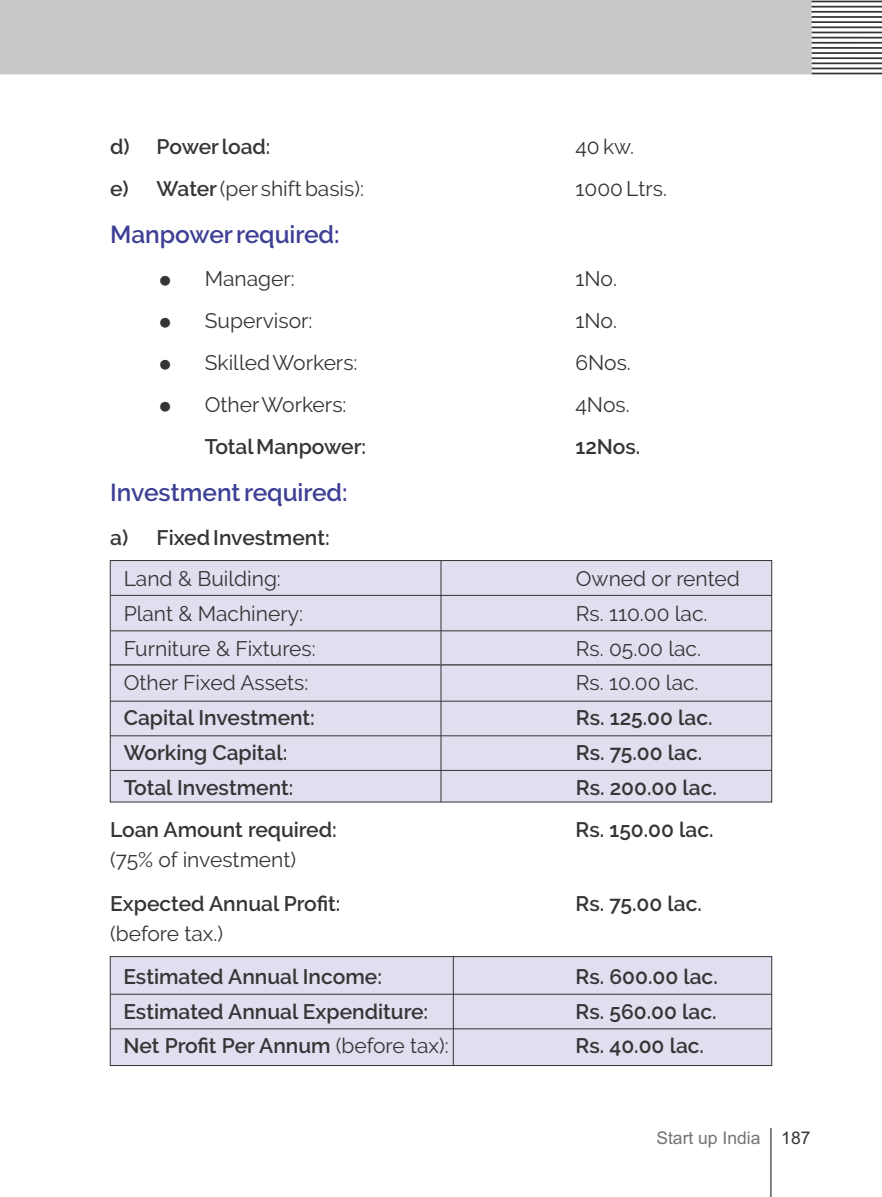
<style>
.page{position:relative;width:882px;height:1197px;background:#fff}
.page>*{position:absolute;margin:0;border:0;box-sizing:border-box;transform-origin:0 0}
.t1{font:600 24.5px "Raleway";color:#3e4095}
.t2{font:600 21px "Raleway";color:#373435}
.t3{font:21px "Raleway";color:#373435}
.t4{font:17.5px "Arial";color:#727376}
.s1{font-weight:600}
.s2{font-weight:400}
.s3{color:#373435}
</style>
<div class="page">
<div style="left:109px;top:666px;width:664px;height:137px;background:#e0deef"></div>
<hr style="left:110px;top:701px;width:662px;height:1px;background:#373435">
<hr style="left:110px;top:735px;width:662px;height:1px;background:#373435">
<hr style="left:110px;top:770px;width:662px;height:1px;background:#373435">
<hr style="left:441px;top:665px;width:1px;height:137px;background:#373435">
<div style="left:109px;top:560px;width:664px;height:106px;background:#e0deef"></div>
<hr style="left:110px;top:595px;width:662px;height:1px;background:#373435">
<hr style="left:110px;top:630px;width:662px;height:1px;background:#373435">
<hr style="left:441px;top:561px;width:1px;height:103px;background:#373435">
<div style="left:109px;top:956px;width:664px;height:110px;background:#e0deef"></div>
<hr style="left:453px;top:957px;width:1px;height:109px;background:#373435">
<hr style="left:110px;top:994px;width:662px;height:1px;background:#373435">
<hr style="left:110px;top:1028px;width:662px;height:1px;background:#373435">
<div style="left:0;top:0;width:810px;height:74px;background:#c7c9cb"></div>
<svg style="left:810px;top:0;width:72px;height:75px"></svg>
<hr style="left:770px;top:1128px;width:2px;height:69px;background:#727376">
<p class="t2" style="left:110px;top:134px;width:162px">d) Powerload:</p>
<p class="t3" style="left:576px;top:134px;width:60px">40 kw.</p>
<p class="t3" style="left:110px;top:176px;width:255px"><span class="s1">e) Water</span>(per shift basis):</p>
<p class="t3" style="left:576px;top:176px;width:93px">1000 Ltrs.</p>
<p class="t1" style="left:110px;top:220px;width:231px">Manpowerrequired:</p>
<p class="t3" style="left:205px;top:267px;width:92px">Manager:</p>
<p class="t3" style="left:576px;top:267px;width:43px">1No.</p>
<p class="t3" style="left:205px;top:309px;width:109px">Supervisor:</p>
<p class="t3" style="left:576px;top:309px;width:43px">1No.</p>
<p class="t3" style="left:205px;top:350px;width:154px">Skilled Workers:</p>
<p class="t3" style="left:576px;top:350px;width:57px">6Nos.</p>
<p class="t3" style="left:205px;top:392px;width:143px">OtherWorkers:</p>
<p class="t3" style="left:576px;top:392px;width:56px">4Nos.</p>
<p class="t2" style="left:205px;top:434px;width:163px">TotalManpower:</p>
<p class="t2" style="left:576px;top:434px;width:66px">12Nos.</p>
<p class="t1" style="left:110px;top:478px;width:239px">Investment required:</p>
<p class="t2" style="left:110px;top:525px;width:221px">a) Fixed Investment:</p>
<p class="t3" style="left:124px;top:566px;width:159px">Land &amp; Building:</p>
<p class="t3" style="left:576px;top:566px;width:165px">Owned or rented</p>
<p class="t3" style="left:124px;top:601px;width:181px">Plant &amp; Machinery:</p>
<p class="t3" style="left:576px;top:601px;width:133px">Rs. 110.00 lac.</p>
<p class="t3" style="left:124px;top:636px;width:194px">Furniture &amp; Fixtures:</p>
<p class="t3" style="left:576px;top:636px;width:127px">Rs. 05.00 lac.</p>
<p class="t3" style="left:124px;top:671px;width:186px">Other Fixed Assets:</p>
<p class="t3" style="left:576px;top:671px;width:124px">Rs. 10.00 lac.</p>
<p class="t2" style="left:124px;top:706px;width:193px">Capital Investment:</p>
<p class="t2" style="left:576px;top:706px;width:138px">Rs. 125.00 lac.</p>
<p class="t2" style="left:124px;top:740px;width:165px">Working Capital:</p>
<p class="t2" style="left:576px;top:740px;width:128px">Rs. 75.00 lac.</p>
<p class="t2" style="left:124px;top:775px;width:171px">Total Investment:</p>
<p class="t2" style="left:576px;top:775px;width:143px">Rs. 200.00 lac.</p>
<p class="t2" style="left:110px;top:818px;width:228px">Loan Amount required:</p>
<p class="t2" style="left:576px;top:818px;width:140px">Rs. 150.00 lac.</p>
<p class="t3" style="left:110px;top:847px;width:187px">(75% of investment)</p>
<p class="t2" style="left:110px;top:892px;width:232px">Expected Annual Profit:</p>
<p class="t2" style="left:576px;top:892px;width:128px">Rs. 75.00 lac.</p>
<p class="t3" style="left:110px;top:921px;width:114px">(before tax.)</p>
<p class="t2" style="left:123px;top:964px;width:260px">Estimated Annual Income:</p>
<p class="t2" style="left:576px;top:964px;width:144px">Rs. 600.00 lac.</p>
<p class="t2" style="left:123px;top:999px;width:306px">Estimated Annual Expenditure:</p>
<p class="t2" style="left:576px;top:999px;width:142px">Rs. 560.00 lac.</p>
<p class="t2" style="left:123px;top:1033px;width:327px">Net Profit Per Annum <span class="s2">(before tax):</span></p>
<p class="t2" style="left:576px;top:1033px;width:130px">Rs. 40.00 lac.</p>
<p class="t4" style="left:657px;top:1132px;width:155px">Start up India <span class="s3">187</span></p>
</div>
